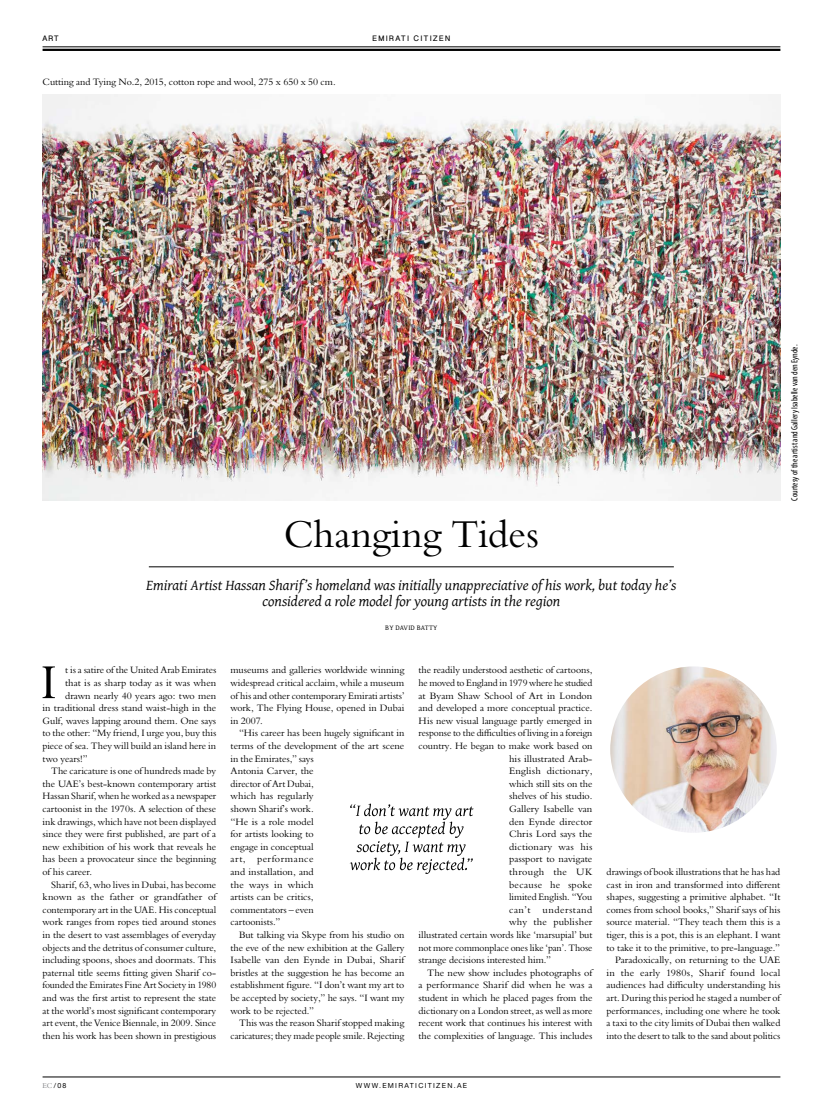
<style>
.page{position:relative;width:823px;height:1120px;background:#fff}
.page>*{position:absolute;margin:0;border:0;box-sizing:border-box;transform-origin:0 0}
.t1{font:38.4px "Bergamo Pro";color:#000}
.t2{font:italic 15px/16px "Gentium";color:#000;text-align:center}
.t3{font:9.5px/12.6px "Bergamo Pro";color:#000;text-align:justify}
.t4{font:9.5px "Bergamo Pro";letter-spacing:.02em;color:#000}
.t5{font:9.5px "Bergamo Pro";letter-spacing:.025em;color:#000}
.t6{font:9.5px "Bergamo Pro";letter-spacing:.035em;color:#000}
.t7{font:9.5px "Bergamo Pro";letter-spacing:.045em;color:#000}
.t8{font:condensed 9px "Myriad Pro";color:#000}
.t9{font:7.2px "Gentium Alt";letter-spacing:.015em;color:#000}
.t10{font:7px "Alte Haas Grotesk";letter-spacing:.185em;color:#000}
.t11{font:700 7px "Bangla Sangam MN";letter-spacing:.165em;color:#000}
.s1{font-family:"Bergamo Pro";font-size:7.1px;color:#808285}
</style>
<div class="page">
<hr style="left:43px;top:46px;width:737px;height:1px;background:#000">
<hr style="left:43px;top:49px;width:737px;height:2px;background:#000">
<hr style="left:43px;top:1076px;width:737px;height:1px;background:#000">
<svg style="left:43px;top:666px;width:12px;height:32px"></svg>
<img style="left:43px;top:95px;width:737px;height:405px">
<hr style="left:149px;top:566px;width:524px;height:1px;background:#000">
<img style="left:610px;top:666px;width:166px;height:167px;border-radius:83px">
<svg style="left:349px;top:803px;width:124px;height:71px"></svg>
<p class="t11" style="left:43px;top:34px;width:18px">ART</p>
<p class="t3" style="left:43px;top:76px;width:294px">Cutting and Tying No.2, 2015, cotton rope and wool, 275 x 650 x 50 cm.</p>
<p class="t11" style="left:372px;top:34px;width:79px">EMIRATI CITIZEN</p>
<h1 class="t1" style="left:284px;top:512px;width:256px">Changing Tides</h1>
<h2 class="t2" style="left:146px;top:576px;width:531px">Emirati Artist Hassan Sharif’s homeland was initially unappreciative of his work, but today he’s considered a role model for young artists in the region</h2>
<p class="t9" style="left:385px;top:622px;width:54px">BY DAVID BATTY</p>
<p class="t8" style="left:788px;top:500px;width:157px;rotate:-90deg">Courtesy of the artist and Gallery Isabelle van den Eynde.</p>
<p class="t3" style="left:65px;top:664px;width:152px">t is a satire of the United Arab Emirates</p>
<p class="t3" style="left:65px;top:676px;width:152px">that is as sharp today as it was when</p>
<p class="t3" style="left:65px;top:689px;width:152px">drawn nearly 40 years ago: two men</p>
<p class="t3" style="left:43px;top:701px;width:175px">in traditional dress stand waist-high in the</p>
<p class="t3" style="left:43px;top:714px;width:175px">Gulf, waves lapping around them. One says</p>
<p class="t3" style="left:43px;top:727px;width:175px">to the other: “My friend, I urge you, buy this</p>
<p class="t3" style="left:43px;top:739px;width:175px">piece of sea. They will build an island here in</p>
<p class="t3" style="left:43px;top:752px;width:47px">two years!”</p>
<p class="t3" style="left:51px;top:764px;width:166px">The caricature is one of hundreds made by</p>
<p class="t3" style="left:43px;top:777px;width:175px">the UAE’s best-known contemporary artist</p>
<p class="t3" style="left:43px;top:790px;width:175px">Hassan Sharif, when he worked as a newspaper</p>
<p class="t3" style="left:43px;top:802px;width:175px">cartoonist in the 1970s. A selection of these</p>
<p class="t3" style="left:43px;top:815px;width:175px">ink drawings, which have not been displayed</p>
<p class="t3" style="left:43px;top:827px;width:175px">since they were first published, are part of a</p>
<p class="t3" style="left:43px;top:840px;width:175px">new exhibition of his work that reveals he</p>
<p class="t3" style="left:43px;top:853px;width:175px">has been a provocateur since the beginning</p>
<p class="t3" style="left:43px;top:865px;width:51px">of his career.</p>
<p class="t3" style="left:51px;top:878px;width:166px">Sharif, 63, who lives in Dubai, has become</p>
<p class="t3" style="left:43px;top:890px;width:175px">known as the father or grandfather of</p>
<p class="t3" style="left:43px;top:903px;width:175px">contemporary art in the UAE. His conceptual</p>
<p class="t3" style="left:43px;top:916px;width:175px">work ranges from ropes tied around stones</p>
<p class="t3" style="left:43px;top:928px;width:175px">in the desert to vast assemblages of everyday</p>
<p class="t3" style="left:43px;top:941px;width:175px">objects and the detritus of consumer culture,</p>
<p class="t3" style="left:43px;top:953px;width:175px">including spoons, shoes and doormats. This</p>
<p class="t3" style="left:43px;top:966px;width:175px">paternal title seems fitting given Sharif co-</p>
<p class="t3" style="left:43px;top:979px;width:175px">founded the Emirates Fine Art Society in 1980</p>
<p class="t3" style="left:43px;top:991px;width:175px">and was the first artist to represent the state</p>
<p class="t3" style="left:43px;top:1004px;width:175px">at the world’s most significant contemporary</p>
<p class="t3" style="left:43px;top:1016px;width:175px">art event, the Venice Biennale, in 2009. Since</p>
<p class="t3" style="left:43px;top:1029px;width:175px">then his work has been shown in prestigious</p>
<p class="t3" style="left:230px;top:664px;width:175px">museums and galleries worldwide winning widespread critical acclaim, while a museum of his and other contemporary Emirati artists’ work, The Flying House, opened in Dubai in 2007.</p>
<p class="t3" style="left:230px;top:727px;width:175px;text-align:left;text-indent:9px">“His career has been hugely significant in terms of the development of the art scene in the Emirates,” says<br>Antonia Carver, the<br>director of Art Dubai,<br>which has regularly<br>shown Sharif’s work.<br>“He is a role model<br>for artists looking to<br>engage in conceptual<br>art, performance<br>and installation, and<br>the ways in which<br>artists can be critics,<br>commentators – even<br>cartoonists.”</p>
<p class="t3" style="left:230px;top:928px;width:175px;text-indent:9px">But talking via Skype from his studio on the eve of the new exhibition at the Gallery Isabelle van den Eynde in Dubai, Sharif bristles at the suggestion he has become an establishment figure. “I don’t want my art to be accepted by society,” he says. “I want my work to be rejected.”</p>
<p class="t3" style="left:230px;top:1016px;width:175px;text-align:right">This was the reason Sharif stopped making caricatures; they made people smile. Rejecting</p>
<p class="t3" style="left:418px;top:664px;width:175px">the readily understood aesthetic of cartoons,</p>
<p class="t3" style="left:418px;top:676px;width:175px">he moved to England in 1979 where he studied</p>
<p class="t3" style="left:418px;top:689px;width:175px">at Byam Shaw School of Art in London</p>
<p class="t3" style="left:418px;top:701px;width:175px">and developed a more conceptual practice.</p>
<p class="t3" style="left:418px;top:714px;width:175px">His new visual language partly emerged in</p>
<p class="t3" style="left:418px;top:727px;width:175px">response to the difficulties of living in a foreign</p>
<p class="t3" style="left:418px;top:739px;width:175px">country. He began to make work based on</p>
<p class="t3" style="left:509px;top:752px;width:85px">his illustrated Arab-</p>
<p class="t4" style="left:509px;top:765px;width:85px">English dictionary,</p>
<p class="t3" style="left:509px;top:777px;width:85px">which still sits on the</p>
<p class="t3" style="left:509px;top:790px;width:85px">shelves of his studio.</p>
<p class="t3" style="left:509px;top:802px;width:85px">Gallery Isabelle van</p>
<p class="t3" style="left:509px;top:815px;width:85px">den Eynde director</p>
<p class="t3" style="left:509px;top:827px;width:85px">Chris Lord says the</p>
<p class="t4" style="left:509px;top:841px;width:85px">dictionary was his</p>
<p class="t3" style="left:509px;top:853px;width:85px">passport to navigate</p>
<p class="t6" style="left:509px;top:866px;width:85px">through the UK</p>
<p class="t5" style="left:509px;top:879px;width:85px">because he spoke</p>
<p class="t3" style="left:509px;top:890px;width:85px">limited English. “You</p>
<p class="t3" style="left:509px;top:903px;width:23px">can’t</p>
<p class="t7" style="left:542px;top:904px;width:51px">understand</p>
<p class="t3" style="left:509px;top:916px;width:85px">why the publisher</p>
<p class="t3" style="left:418px;top:928px;width:175px">illustrated certain words like ‘marsupial’ but</p>
<p class="t3" style="left:418px;top:941px;width:175px">not more commonplace ones like ‘pan’. Those</p>
<p class="t3" style="left:418px;top:953px;width:134px">strange decisions interested him.”</p>
<p class="t3" style="left:427px;top:966px;width:167px">The new show includes photographs of</p>
<p class="t3" style="left:418px;top:979px;width:175px">a performance Sharif did when he was a</p>
<p class="t3" style="left:418px;top:991px;width:175px">student in which he placed pages from the</p>
<p class="t3" style="left:418px;top:1004px;width:175px">dictionary on a London street, as well as more</p>
<p class="t3" style="left:418px;top:1016px;width:175px">recent work that continues his interest with</p>
<p class="t3" style="left:418px;top:1029px;width:175px">the complexities of language. This includes</p>
<p class="t3" style="left:606px;top:865px;width:175px;text-align:right">drawings of book illustrations that he has had cast in iron and transformed into different shapes, suggesting a primitive alphabet. “It comes from school books,” Sharif says of his source material. “They teach them this is a tiger, this is a pot, this is an elephant. I want to take it to the primitive, to pre-language.” Paradoxically, on returning to the UAE in the early 1980s, Sharif found local audiences had difficulty understanding his art. During this period he staged a number of performances, including one where he took a taxi to the city limits of Dubai then walked into the desert to talk to the sand about politics</p>
<p class="t10" style="left:43px;top:1081px;width:25px"><span class="s1">EC</span>/08</p>
<p class="t10" style="left:355px;top:1081px;width:113px">WWW.EMIRATICITIZEN.AE</p>
</div>
